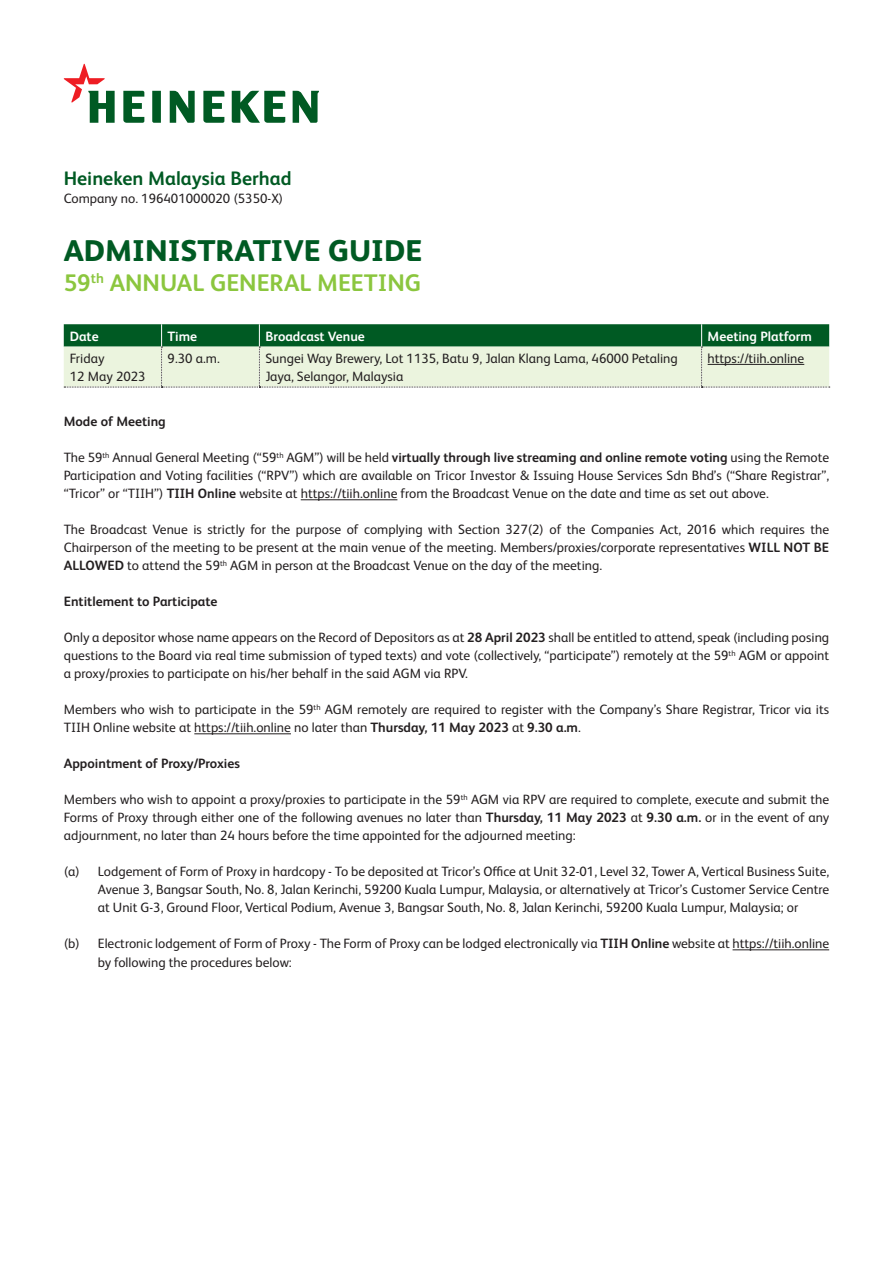
<style>
.page{position:relative;width:893px;height:1263px;background:#fff}
.page>*{position:absolute;margin:0;border:0;box-sizing:border-box;transform-origin:0 0}
.t1{font:800 30px "HEINEKEN Core";color:#005a23}
.t2{font:700 24px "HEINEKEN Core";color:#8bc63e}
.t3{font:700 19.5px "HEINEKEN Core";color:#005a23}
.t4{font:13.5px/18px "HEINEKEN Core";color:#231f20;text-align:justify}
.t5{font:700 13.5px "HEINEKEN Core";color:#231f20}
.t6{font:700 13.5px "HEINEKEN Core";color:#fff}
.s1{font-weight:700}
</style>
<div class="page">
<hr style="left:301px;top:499px;width:96px;height:1px;background:#231f20">
<hr style="left:194px;top:733px;width:97px;height:1px;background:#231f20">
<hr style="left:732px;top:949px;width:97px;height:1px;background:#231f20">
<svg style="left:64px;top:324px;width:766px;height:64px;background:#98bd9c"></svg>
<hr style="left:708px;top:364px;width:96px;height:1px;background:#231f20">
<svg style="left:64px;top:64px;width:255px;height:59px"></svg>
<p class="t3" style="left:64px;top:165px;width:229px">Heineken Malaysia Berhad</p>
<p class="t4" style="left:64px;top:188px;width:221px">Company no. 196401000020 (5350-X)</p>
<p class="t1" style="left:64px;top:227px;width:360px">ADMINISTRATIVE GUIDE</p>
<p class="t2" style="left:64px;top:266px;width:359px">59<sup>th</sup> ANNUAL GENERAL MEETING</p>
<p class="t6" style="left:70px;top:326px;width:30px">Date</p>
<p class="t6" style="left:168px;top:326px;width:31px">Time</p>
<p class="t6" style="left:265px;top:326px;width:101px">Broadcast Venue</p>
<p class="t6" style="left:708px;top:326px;width:106px">Meeting Platform</p>
<p class="t4" style="left:70px;top:348px;width:36px">Friday</p>
<p class="t4" style="left:70px;top:366px;width:77px">12 May 2023</p>
<p class="t4" style="left:168px;top:348px;width:54px">9.30 a.m.</p>
<p class="t4" style="left:265px;top:348px;width:414px">Sungei Way Brewery, Lot 1135, Batu 9, Jalan Klang Lama, 46000 Petaling<br>Jaya, Selangor, Malaysia</p>
<p class="t4" style="left:708px;top:348px;width:98px">https://tiih.online</p>
<p class="t5" style="left:64px;top:412px;width:104px">Mode of Meeting</p>
<p class="t4" style="left:64px;top:448px;width:767px">The 59<sup>th</sup> Annual General Meeting (“59<sup>th</sup> AGM”) will be held <span class="s1">virtually through live streaming and online remote voting</span> using the Remote Participation and Voting facilities (“RPV”) which are available on Tricor Investor &amp; Issuing House Services Sdn Bhd’s (“Share Registrar”, “Tricor” or “TIIH”) <span class="s1">TIIH Online</span> website at https://tiih.online from the Broadcast Venue on the date and time as set out above.</p>
<p class="t4" style="left:64px;top:520px;width:767px">The Broadcast Venue is strictly for the purpose of complying with Section 327(2) of the Companies Act, 2016 which requires the Chairperson of the meeting to be present at the main venue of the meeting. Members/proxies/corporate representatives <span class="s1">WILL NOT BE ALLOWED</span> to attend the 59<sup>th</sup> AGM in person at the Broadcast Venue on the day of the meeting.</p>
<p class="t5" style="left:64px;top:592px;width:155px">Entitlement to Participate</p>
<p class="t4" style="left:64px;top:628px;width:767px">Only a depositor whose name appears on the Record of Depositors as at <span class="s1">28 April 2023</span> shall be entitled to attend, speak (including posing questions to the Board via real time submission of typed texts) and vote (collectively, “participate”) remotely at the 59<sup>th</sup> AGM or appoint a proxy/proxies to participate on his/her behalf in the said AGM via RPV.</p>
<p class="t4" style="left:64px;top:700px;width:767px">Members who wish to participate in the 59<sup>th</sup> AGM remotely are required to register with the Company’s Share Registrar, Tricor via its<br>TIIH Online website at https://tiih.online no later than <span class="s1">Thursday, 11 May 2023</span> at <span class="s1">9.30 a.m</span>.</p>
<p class="t5" style="left:64px;top:754px;width:178px">Appointment of Proxy/Proxies</p>
<p class="t4" style="left:64px;top:790px;width:767px">Members who wish to appoint a proxy/proxies to participate in the 59<sup>th</sup> AGM via RPV are required to complete, execute and submit the Forms of Proxy through either one of the following avenues no later than <span class="s1">Thursday, 11 May 2023</span> at <span class="s1">9.30 a.m.</span> or in the event of any adjournment, no later than 24 hours before the time appointed for the adjourned meeting:</p>
<p class="t4" style="left:98px;top:862px;width:733px;text-indent:-34px">(a) Lodgement of Form of Proxy in hardcopy - To be deposited at Tricor’s Office at Unit 32-01, Level 32, Tower A, Vertical Business Suite, Avenue 3, Bangsar South, No. 8, Jalan Kerinchi, 59200 Kuala Lumpur, Malaysia, or alternatively at Tricor’s Customer Service Centre at Unit G-3, Ground Floor, Vertical Podium, Avenue 3, Bangsar South, No. 8, Jalan Kerinchi, 59200 Kuala Lumpur, Malaysia; or</p>
<p class="t4" style="left:98px;top:934px;width:733px;text-indent:-34px">(b) Electronic lodgement of Form of Proxy - The Form of Proxy can be lodged electronically via <span class="s1">TIIH Online</span> website at https://tiih.online by following the procedures below:</p>
</div>
